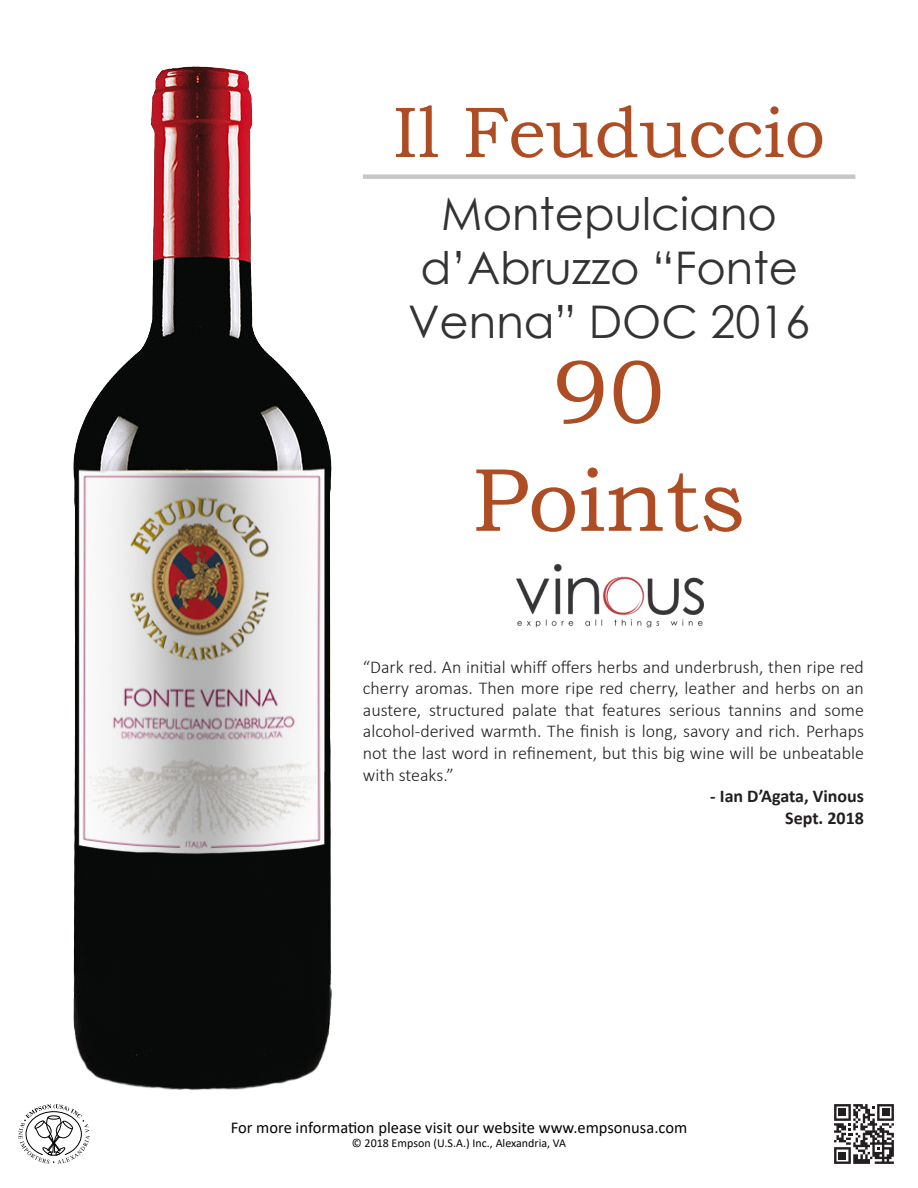
<style>
.page{position:relative;width:918px;height:1188px;background:#fff}
.page>*{position:absolute;margin:0;border:0;box-sizing:border-box;transform-origin:0 0}
.t1{font:90px "Bookman Old Style";color:#ae4c23}
.t2{font:72px "Bookman Old Style";color:#ae4c23}
.t3{font:45px/54px "Century Gothic";color:#333;text-align:center}
.t4{font:300 18px/21.6px "Calibri";color:#231f20;text-align:justify}
.t5{font:700 18px "Calibri";color:#231f20}
.t6{font:16.5px "Calibri";color:#040503}
.t7{font:12px "Calibri";color:#040503}
</style>
<div class="page">
<img style="left:73px;top:67px;width:260px;height:1023px">
<svg style="left:18px;top:1104px;width:72px;height:60px"></svg>
<svg style="left:834px;top:1104px;width:60px;height:60px"></svg>
<div style="left:363px;top:174px;width:492px;height:5px;background:#c8c7c7"></div>
<img style="left:516px;top:563px;width:188px;height:65px">
<p class="t2" style="left:393px;top:86px;width:433px">Il Feuduccio</p>
<p class="t3" style="left:408px;top:186px;width:404px">Montepulciano d’Abruzzo “Fonte<br>Venna” DOC 2016</p>
<p class="t1" style="left:553px;top:334px;width:113px">90</p>
<p class="t1" style="left:472px;top:442px;width:275px">Points</p>
<p class="t4" style="left:363px;top:656px;width:503px">“Dark red. An initial whiff offers herbs and underbrush, then ripe red cherry aromas. Then more ripe red cherry, leather and herbs on an austere, structured palate that features serious tannins and some alcohol-derived warmth. The finish is long, savory and rich. Perhaps not the last word in refinement, but this big wine will be unbeatable with steaks.”</p>
<p class="t5" style="left:710px;top:783px;width:155px">- Ian D’Agata, Vinous</p>
<p class="t5" style="left:785px;top:805px;width:80px">Sept. 2018</p>
<p class="t6" style="left:231px;top:1116px;width:458px">For more information please visit our website www.empsonusa.com</p>
<p class="t7" style="left:352px;top:1135px;width:216px">© 2018 Empson (U.S.A.) Inc., Alexandria, VA</p>
</div>
